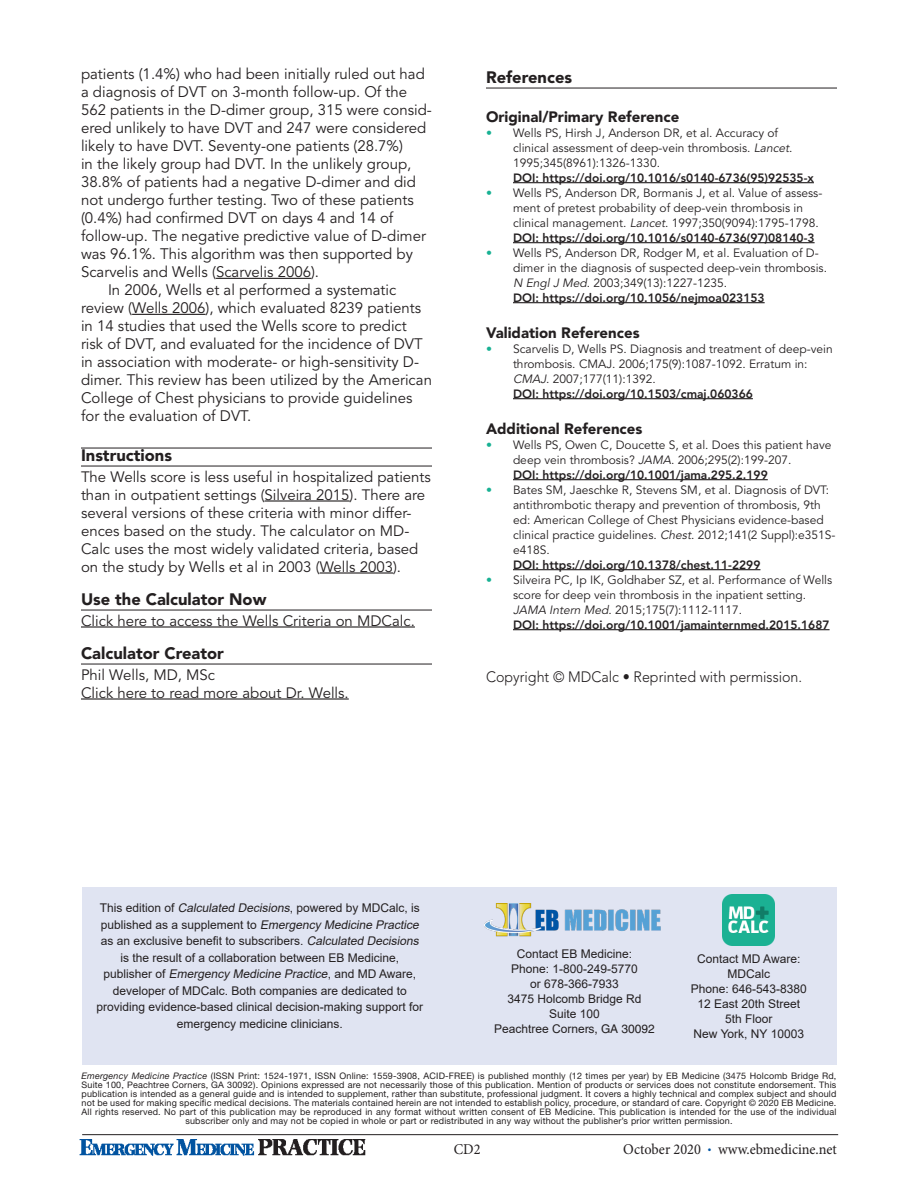
<style>
.page{position:relative;width:918px;height:1188px;background:#fff}
.page>*{position:absolute;margin:0;border:0;box-sizing:border-box;transform-origin:0 0}
.subhead_1{font:900 16.5px "Avenir LT Pro";color:#231f20}
.references{font:15.15px/18px "Avenir LT Pro";color:#231f20}
.body_text{font:15px/18px "Avenir LT Pro";color:#231f20}
.subhead_2{font:900 15px "Avenir LT Pro";color:#231f20}
.references-2{font:300 15px "Avenir LT Pro";color:#231f20;scale:.95 1}
.t1{font:15px "Minion Pro";color:#231f20;scale:.95 1}
.t2{font:12px/15px "Avenir LT Pro";color:#231f20}
.body_text-2{font:12px/16.5px "Arial";color:#231f20;text-align:center}
.references-3{font:800 12px "Avenir LT Pro";color:#231f20}
.t3{font:9px/9px "Helvetica Neue LT Std";letter-spacing:.02em;color:#231f20;text-align:center}
.s1{color:#18b193}
.s2{font-style:italic}
.s3{font-weight:800}
.s4{font-family:"Helvetica LT Std"}
.s5{font-family:"Avenir LT Pro";font-weight:900;color:#0155a5}
</style>
<div class="page">
<hr style="left:82px;top:1134px;width:756px;height:1px;background:#231f20">
<img style="left:80px;top:1139px;width:286px;height:16px">
<div style="left:82px;top:887px;width:755px;height:177px;background:#e0e4f2"></div>
<img style="left:723px;top:894px;width:52px;height:52px">
<img style="left:484px;top:903px;width:177px;height:34px">
<hr style="left:216px;top:278px;width:95px;height:1px;background:#231f20">
<hr style="left:132px;top:314px;width:73px;height:1px;background:#231f20">
<hr style="left:81px;top:448px;width:351px;height:1px;background:#231f20">
<hr style="left:81px;top:466px;width:351px;height:1px;background:#231f20">
<hr style="left:265px;top:500px;width:85px;height:2px;background:#231f20">
<hr style="left:320px;top:572px;width:73px;height:2px;background:#231f20">
<hr style="left:81px;top:610px;width:351px;height:1px;background:#231f20">
<hr style="left:81px;top:626px;width:334px;height:2px;background:#231f20">
<hr style="left:81px;top:664px;width:351px;height:1px;background:#231f20">
<hr style="left:81px;top:698px;width:268px;height:2px;background:#231f20">
<hr style="left:486px;top:88px;width:351px;height:1px;background:#231f20">
<hr style="left:513px;top:182px;width:301px;height:1px;background:#231f20">
<hr style="left:513px;top:242px;width:302px;height:1px;background:#231f20">
<hr style="left:513px;top:302px;width:252px;height:1px;background:#231f20">
<hr style="left:513px;top:398px;width:240px;height:1px;background:#231f20">
<hr style="left:513px;top:479px;width:255px;height:1px;background:#231f20">
<hr style="left:513px;top:569px;width:247px;height:1px;background:#231f20">
<hr style="left:513px;top:629px;width:317px;height:1px;background:#231f20">
<p class="references" style="left:81px;top:65px;width:352px">patients (1.4%) who had been initially ruled out had a diagnosis of DVT on 3-month follow-up. Of the 562 patients in the D-dimer group, 315 were consid&shy;ered unlikely to have DVT and 247 were considered likely to have DVT. Seventy-one patients (28.7%)<br>in the likely group had DVT. In the unlikely group, 38.8% of patients had a negative D-dimer and did not undergo further testing. Two of these patients (0.4%) had confirmed DVT on days 4 and 14 of follow-up. The negative predictive value of D-dimer was 96.1%. This algorithm was then supported by Scarvelis and Wells (Scarvelis 2006).</p>
<p class="references" style="left:81px;top:281px;width:353px;text-indent:27px">In 2006, Wells et al performed a systematic review (Wells 2006), which evaluated 8239 patients in 14 studies that used the Wells score to predict risk of DVT, and evaluated for the incidence of DVT in association with moderate- or high-sensitivity D&shy;dimer. This review has been utilized by the American College of Chest physicians to provide guidelines for the evaluation of DVT.</p>
<p class="subhead_1" style="left:81px;top:445px;width:93px">Instructions</p>
<p class="body_text" style="left:81px;top:468px;width:352px">The Wells score is less useful in hospitalized patients than in outpatient settings (Silveira 2015). There are several versions of these criteria with minor differ&shy;ences based on the study. The calculator on MD-Calc uses the most widely validated criteria, based on the study by Wells et al in 2003 (Wells 2003).</p>
<p class="subhead_1" style="left:81px;top:589px;width:187px">Use the Calculator Now</p>
<p class="body_text" style="left:81px;top:612px;width:335px">Click here to access the Wells Criteria on MDCalc.</p>
<p class="subhead_1" style="left:81px;top:643px;width:144px">Calculator Creator</p>
<p class="body_text" style="left:81px;top:666px;width:136px">Phil Wells, MD, MSc</p>
<p class="body_text" style="left:81px;top:684px;width:269px">Click here to read more about Dr. Wells.</p>
<p class="subhead_1" style="left:486px;top:67px;width:88px">References</p>
<p class="subhead_2" style="left:486px;top:107px;width:195px">Original/Primary Reference</p>
<p class="t2" style="left:513px;top:125px;width:281px;text-indent:-27px"><span class="s1">•</span> Wells PS, Hirsh J, Anderson DR, et al. Accuracy of clinical assessment of deep-vein thrombosis. <span class="s2">Lancet</span>.<br>1995;345(8961):1326-1330.</p>
<p class="references-3" style="left:513px;top:170px;width:302px">DOI: https://doi.org/10.1016/s0140-6736(95)92535-x</p>
<p class="t2" style="left:513px;top:185px;width:311px;text-indent:-27px"><span class="s1">•</span> Wells PS, Anderson DR, Bormanis J, et al. Value of assess&shy;ment of pretest probability of deep-vein thrombosis in clinical management. <span class="s2">Lancet</span>. 1997;350(9094):1795-1798.<br><span class="s3">DOI: https://doi.org/10.1016/s0140-6736(97)08140-3</span></p>
<p class="t2" style="left:513px;top:245px;width:316px;text-indent:-27px"><span class="s1">•</span> Wells PS, Anderson DR, Rodger M, et al. Evaluation of D&shy;dimer in the diagnosis of suspected deep-vein thrombosis.<br><span class="s2">N Engl J Med</span>. 2003;349(13):1227-1235.</p>
<p class="references-3" style="left:513px;top:290px;width:253px">DOI: https://doi.org/10.1056/nejmoa023153</p>
<p class="subhead_2" style="left:486px;top:323px;width:155px">Validation References</p>
<p class="t2" style="left:513px;top:341px;width:321px;text-indent:-27px"><span class="s1">•</span> Scarvelis D, Wells PS. Diagnosis and treatment of deep-vein thrombosis. CMAJ. 2006;175(9):1087-1092. Erratum in:<br><span class="s2">CMAJ</span>. 2007;177(11):1392.</p>
<p class="references-3" style="left:513px;top:386px;width:241px">DOI: https://doi.org/10.1503/cmaj.060366</p>
<p class="subhead_2" style="left:486px;top:419px;width:158px">Additional References</p>
<p class="t2" style="left:513px;top:437px;width:320px;text-indent:-27px"><span class="s1">•</span> Wells PS, Owen C, Doucette S, et al. Does this patient have deep vein thrombosis? <span class="s2">JAMA</span>. 2006;295(2):199-207.</p>
<p class="references-3" style="left:513px;top:467px;width:256px">DOI: https://doi.org/10.1001/jama.295.2.199</p>
<p class="t2" style="left:513px;top:482px;width:324px;text-indent:-27px"><span class="s1">•</span> Bates SM, Jaeschke R, Stevens SM, et al. Diagnosis of DVT: antithrombotic therapy and prevention of thrombosis, 9th ed: American College of Chest Physicians evidence-based clinical practice guidelines. <span class="s2">Chest</span>. 2012;141(2 Suppl):e351S&shy;e418S.</p>
<p class="references-3" style="left:513px;top:557px;width:249px">DOI: https://doi.org/10.1378/chest.11-2299</p>
<p class="t2" style="left:513px;top:572px;width:321px;text-indent:-27px"><span class="s1">•</span> Silveira PC, Ip IK, Goldhaber SZ, et al. Performance of Wells score for deep vein thrombosis in the inpatient setting.<br><span class="s2">JAMA Intern Med</span>. 2015;175(7):1112-1117.</p>
<p class="references-3" style="left:513px;top:617px;width:318px">DOI: https://doi.org/10.1001/jamainternmed.2015.1687</p>
<p class="references-2" style="left:486px;top:668px;width:334px">Copyright © MDCalc • Reprinted with permission.</p>
<p class="body_text-2" style="left:96px;top:900px;width:328px">This edition of <span class="s2">Calculated Decisions</span>, powered by MDCalc, is p u b l i s h e d a s a s u p p l e m e n t to <span class="s2">Emergency Medicine Practice </span>as an exclusive benefit to subscribers. <span class="s2">Calculated Decisions </span>is the result of a collaboration between EB Medicine,<br>p u b l i s h e r o f <span class="s2">Emergency Medicine Practice</span>, a n d M D Aw a re , developer of MDCalc. Both companies are dedicated to providing evidence-based clinical decision-making support for emergency medicine clinicians.</p>
<p class="body_text-2" style="left:517px;top:946px;width:117px">Contact EB Medicine:</p>
<p class="body_text-2" style="left:511px;top:961px;width:128px">Phone: 1-800-249-5770</p>
<p class="body_text-2" style="left:530px;top:976px;width:90px">or 678-366-7933</p>
<p class="body_text-2" style="left:507px;top:991px;width:136px">3475 Holcomb Bridge Rd</p>
<p class="body_text-2" style="left:549px;top:1006px;width:52px">Suite 100</p>
<p class="body_text-2" style="left:494px;top:1021px;width:162px">Peachtree Corne<span class="s4">rs, GA 30092</span></p>
<p class="body_text-2" style="left:697px;top:950px;width:105px">Contact MD Aware:</p>
<p class="body_text-2" style="left:728px;top:965px;width:44px">MDCalc</p>
<p class="body_text-2" style="left:691px;top:980px;width:118px">Phone: 646-543-8380</p>
<p class="body_text-2" style="left:697px;top:995px;width:104px">12 East 20th Street</p>
<p class="body_text-2" style="left:725px;top:1010px;width:49px">5th Floor</p>
<p class="body_text-2" style="left:694px;top:1025px;width:112px">New York, NY 10003</p>
<p class="t3" style="left:82px;top:1071px;width:756px"><span class="s2">Emergency Medicine Practice</span> (ISSN Print: 1524-1971, ISSN Online: 1559-3908, ACID-FREE) is published monthly (12 times per year) by EB Medicine (3475 Holcomb Bridge Rd, Suite 100, Peachtree Corners, GA 30092). Opinions expressed are not necessarily those of this publication. Mention of products or services does not constitute endorsement. This publication is intended as a general guide and is intended to supplement, rather than substitute, professional judgment. It covers a highly technical and complex subject and should not be used for making specific medical decisions. The materials contained herein are not intended to establish policy, procedure, or standard of care. Copyright © 2020 EB Medicine.<br>All rights reserved. No part of this publication may be reproduced in any format without written consent of EB Medicine. This publication is intended for the use of the individual subscriber only and may not be copied in whole or part or redistributed in any way without the publisher’s prior written permission.</p>
<p class="t1" style="left:454px;top:1140px;width:30px">CD2</p>
<p class="t1" style="left:623px;top:1140px;width:226px">October 2020 <span class="s5">∙</span> www.ebmedicine.net</p>
</div>
